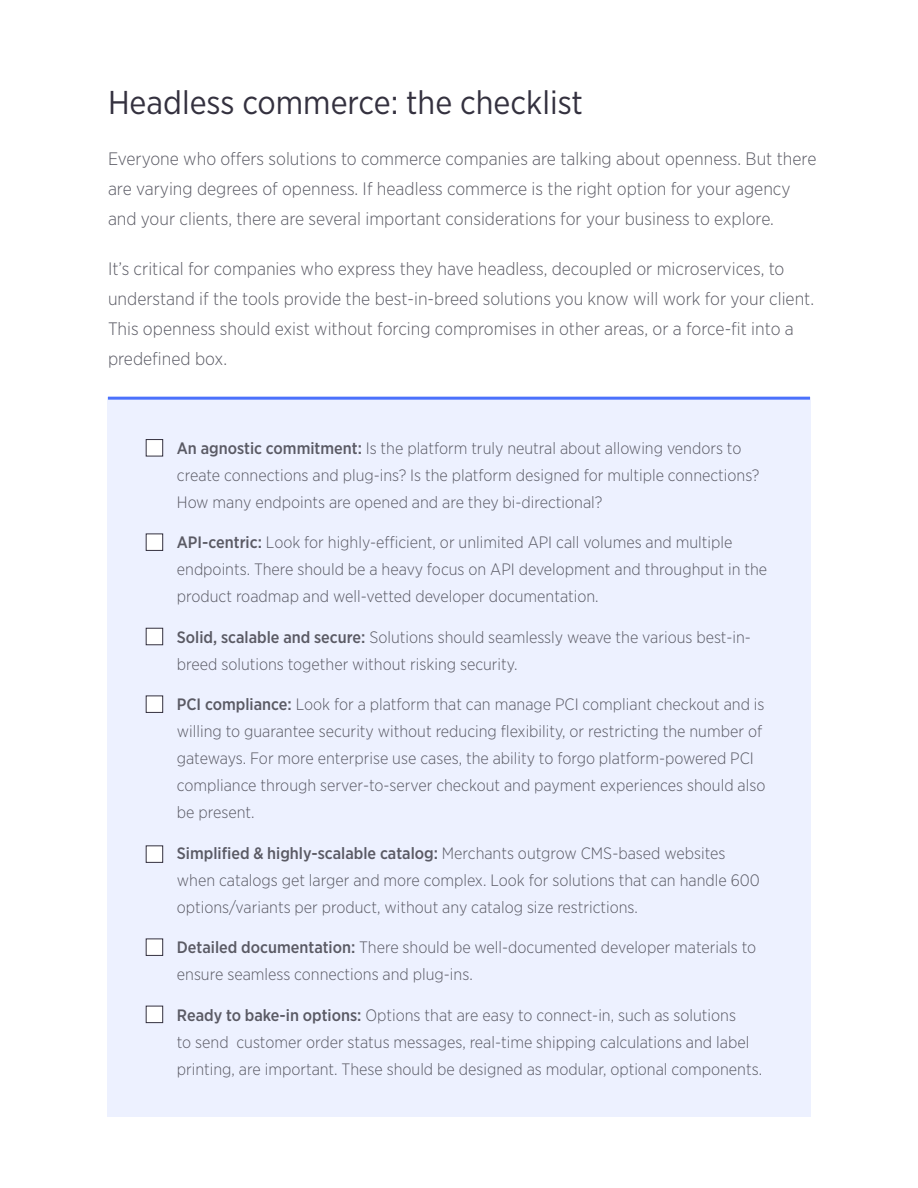
<style>
.page{position:relative;width:918px;height:1188px;background:#fff}
.page>*{position:absolute;margin:0;border:0;box-sizing:border-box;transform-origin:0 0}
.t1{font:33px "Gotham Narrow";color:#34313f}
.Body_text{font:300 18px/30px "Gotham Narrow";color:#5a5a64}
.Body_text-2{font:300 16.5px/27px "Gotham Narrow";color:#5a5a64}
.s1{font-weight:500}
</style>
<div class="page">
<div style="left:107px;top:397px;width:704px;height:720px;background:#edf1ff"></div>
<hr style="left:108px;top:397px;width:702px;height:3px;background:#4b71fc">
<div style="left:146px;top:439px;width:17px;height:17px;background:#fff;border:1px solid #34313f"></div>
<div style="left:146px;top:534px;width:17px;height:17px;background:#fff;border:1px solid #34313f"></div>
<div style="left:146px;top:628px;width:17px;height:17px;background:#fff;border:1px solid #34313f"></div>
<div style="left:146px;top:696px;width:17px;height:17px;background:#fff;border:1px solid #34313f"></div>
<div style="left:146px;top:845px;width:17px;height:18px;background:#fff;border:1px solid #34313f"></div>
<div style="left:146px;top:939px;width:17px;height:17px;background:#fff;border:1px solid #34313f"></div>
<div style="left:146px;top:1006px;width:17px;height:17px;background:#fff;border:1px solid #34313f"></div>
<p class="t1" style="left:108px;top:82px;width:477px">Headless commerce: the checklist</p>
<p class="Body_text" style="left:108px;top:143px;width:710px">Everyone who offers solutions to commerce companies are talking about openness. But there are varying degrees of openness. If headless commerce is the right option for your agency and your clients, there are several important considerations for your business to explore.</p>
<p class="Body_text" style="left:108px;top:253px;width:708px">It’s critical for companies who express they have headless, decoupled or microservices, to understand if the tools provide the best-in-breed solutions you know will work for your client.<br>This openness should exist without forcing compromises in other areas, or a force-fit into a predefined box.</p>
<p class="Body_text-2" style="left:177px;top:434px;width:584px"><span class="s1">An agnostic commitment:</span> Is the platform truly neutral about allowing vendors to create connections and plug-ins? Is the platform designed for multiple connections?<br>How many endpoints are opened and are they bi-directional?</p>
<p class="Body_text-2" style="left:177px;top:529px;width:592px"><span class="s1">API-centric:</span> Look for highly-efficient, or unlimited API call volumes and multiple endpoints. There should be a heavy focus on API development and throughput in the product roadmap and well-vetted developer documentation.</p>
<p class="Body_text-2" style="left:177px;top:623px;width:576px"><span class="s1">Solid, scalable and secure:</span> Solutions should seamlessly weave the various best-in&shy;breed solutions together without risking security.</p>
<p class="Body_text-2" style="left:177px;top:691px;width:590px"><span class="s1">PCI compliance:</span> Look for a platform that can manage PCI compliant checkout and is willing to guarantee security without reducing flexibility, or restricting the number of gateways. For more enterprise use cases, the ability to forgo platform-powered PCI compliance through server-to-server checkout and payment experiences should also be present.</p>
<p class="Body_text-2" style="left:177px;top:839px;width:584px"><span class="s1">Simplified &amp; highly-scalable catalog:</span> Merchants outgrow CMS-based websites when catalogs get larger and more complex. Look for solutions that can handle 600 options/variants per product, without any catalog size restrictions.</p>
<p class="Body_text-2" style="left:177px;top:934px;width:581px"><span class="s1">Detailed documentation:</span> There should be well-documented developer materials to ensure seamless connections and plug-ins.</p>
<p class="Body_text-2" style="left:177px;top:1001px;width:587px"><span class="s1">Ready to bake-in options:</span> Options that are easy to connect-in, such as solutions<br>to send customer order status messages, real-time shipping calculations and label printing, are important. These should be designed as modular, optional components.</p>
</div>
